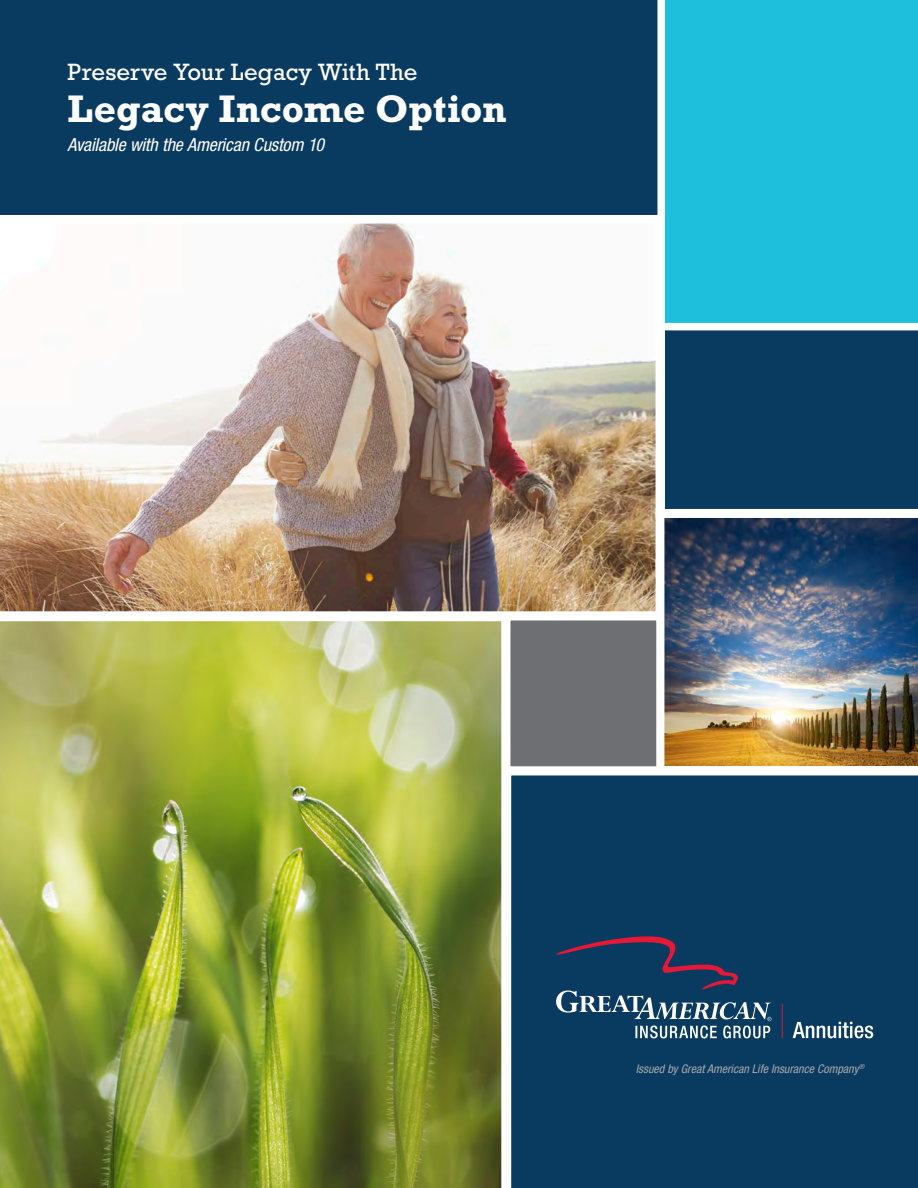
<style>
.page{position:relative;width:918px;height:1188px;background:#fff}
.page>*{position:absolute;margin:0;border:0;box-sizing:border-box;transform-origin:0 0}
.t1{font:700 39px "Rockwell Std";color:#fff}
.t2{font:24px "Rockwell Std";letter-spacing:.005em;color:#fff}
.t3{font:italic condensed 18px "Helvetica Neue LT Std";letter-spacing:-.01em;color:#fff}
.disclaimer{font:italic condensed 12px "Helvetica Neue LT Std";color:#a9a8aa}
</style>
<div class="page">
<div style="left:0;top:0;width:657px;height:215px;background:#093a5f"></div>
<div style="left:657px;top:0;width:261px;height:323px;background:#1ebfdc"></div>
<div style="left:665px;top:330px;width:253px;height:179px;background:#093a5f"></div>
<img style="left:664px;top:518px;width:254px;height:248px">
<div style="left:503px;top:613px;width:161px;height:161px;background:#6e6f72;border:8px solid #fff"></div>
<div style="left:509px;top:768px;width:409px;height:420px;background:#093a5f"></div>
<img style="left:0;top:619px;width:509px;height:569px">
<img style="left:0;top:216px;width:663px;height:403px">
<hr style="left:782px;top:1004px;width:1px;height:34px;background:#e51836">
<svg style="left:793px;top:1022px;width:80px;height:16px"></svg>
<svg style="left:556px;top:933px;width:216px;height:105px;background:#2a4a6b"></svg>
<p class="t2" style="left:68px;top:58px;width:352px">Preserve Your Legacy With The</p>
<p class="t1" style="left:68px;top:86px;width:441px">Legacy Income Option</p>
<p class="t3" style="left:68px;top:134px;width:258px">Available with the American Custom 10</p>
<p class="disclaimer" style="left:636px;top:1062px;width:230px">Issued by Great American Life Insurance Company<sup>®</sup></p>
</div>
